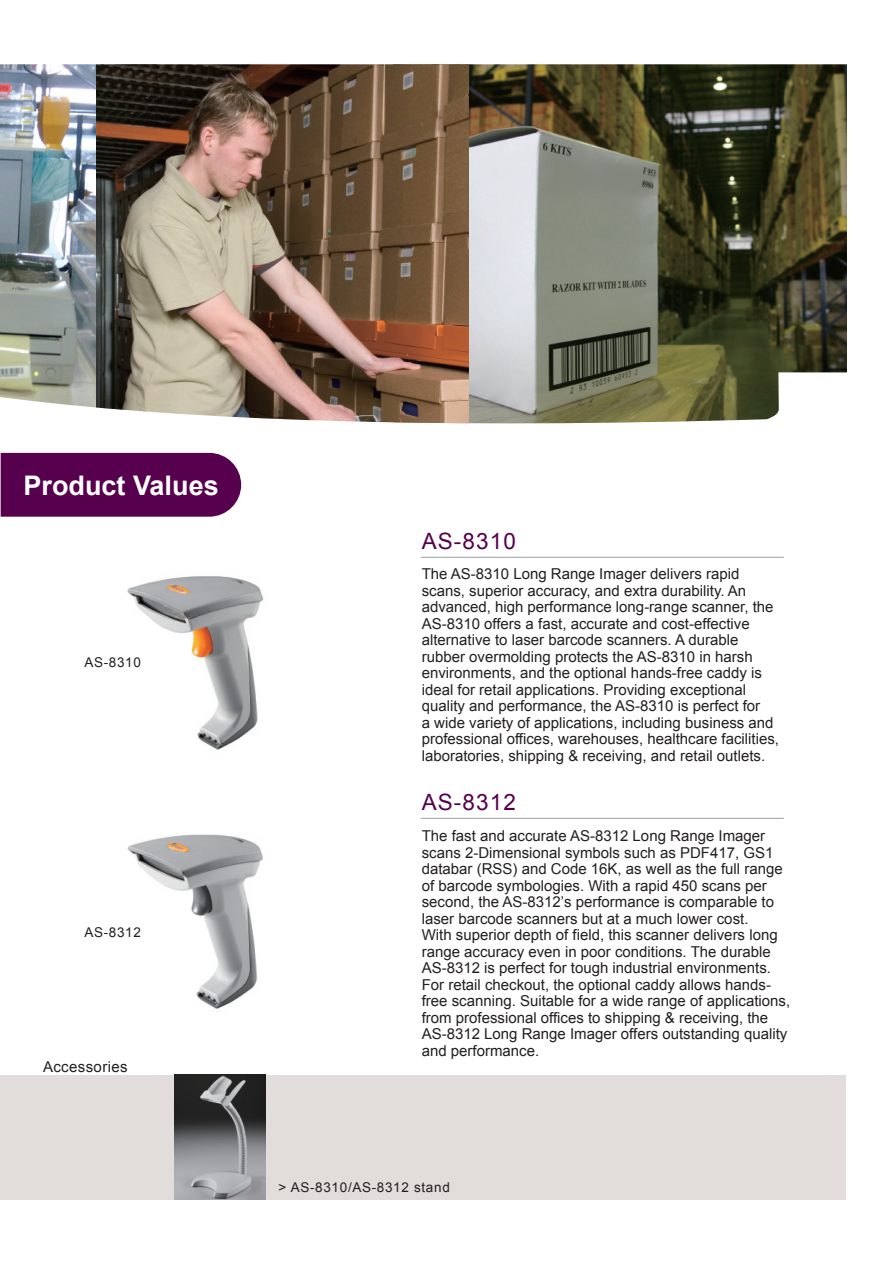
<style>
.page{position:relative;width:893px;height:1263px;background:#fff}
.page>*{position:absolute;margin:0;border:0;box-sizing:border-box;transform-origin:0 0}
.t1{font:700 27px "Arial";color:#fff}
.t2{font:22.5px "Arial";letter-spacing:.05em;color:#56004e}
.t3{font:15px/16.5px "Arial";color:#231f20}
.t4{font:15px "Arial";letter-spacing:.025em;color:#231f20}
.t5{font:13.5px "Arial";letter-spacing:.05em;color:#231f20}
</style>
<div class="page">
<div style="left:0;top:1075px;width:846px;height:124px;background:#e2ddda"></div>
<img style="left:127px;top:834px;width:136px;height:175px">
<img style="left:174px;top:1075px;width:91px;height:124px">
<div style="left:1px;top:453px;width:240px;height:64px;background:#56004e"></div>
<hr style="left:421px;top:557px;width:363px;height:1px;background:#a8a9ad">
<hr style="left:421px;top:818px;width:363px;height:1px;background:#a8a9ad">
<img style="left:127px;top:576px;width:137px;height:174px">
<img style="left:469px;top:64px;width:378px;height:360px">
<img style="left:0;top:64px;width:96px;height:344px">
<img style="left:96px;top:64px;width:373px;height:360px">
<h1 class="t1" style="left:24px;top:468px;width:197px">Product Values</h1>
<p class="t5" style="left:84px;top:653px;width:58px">AS-8310</p>
<p class="t5" style="left:84px;top:923px;width:58px">AS-8312</p>
<p class="t4" style="left:43px;top:1057px;width:86px">Accessories</p>
<h2 class="t2" style="left:422px;top:526px;width:96px">AS-8310</h2>
<p class="t3" style="left:422px;top:566px;width:359px">The AS-8310 Long Range Imager delivers rapid scans, superior accuracy, and extra durability. An advanced, high performance long-range scanner, the AS-8310 offers a fast, accurate and cost-effective alternative to laser barcode scanners. A durable rubber overmolding protects the AS-8310 in harsh environments, and the optional hands-free caddy is ideal for retail applications. Providing exceptional quality and performance, the AS-8310 is perfect for<br>a wide variety of applications, including business and professional offices, warehouses, healthcare facilities, laboratories, shipping &amp; receiving, and retail outlets.</p>
<h2 class="t2" style="left:422px;top:787px;width:96px">AS-8312</h2>
<p class="t3" style="left:422px;top:828px;width:370px">The fast and accurate AS-8312 Long Range Imager scans 2-Dimensional symbols such as PDF417, GS1 databar (RSS) and Code 16K, as well as the full range of barcode symbologies. With a rapid 450 scans per second, the AS-8312’s performance is comparable to laser barcode scanners but at a much lower cost.<br>With superior depth of field, this scanner delivers long range accuracy even in poor conditions. The durable AS-8312 is perfect for tough industrial environments.<br>For retail checkout, the optional caddy allows hands&shy;free scanning. Suitable for a wide range of applications, from professional offices to shipping &amp; receiving, the AS-8312 Long Range Imager offers outstanding quality and performance.</p>
<p class="t5" style="left:278px;top:1178px;width:173px">&gt; AS-8310/AS-8312 stand</p>
</div>
